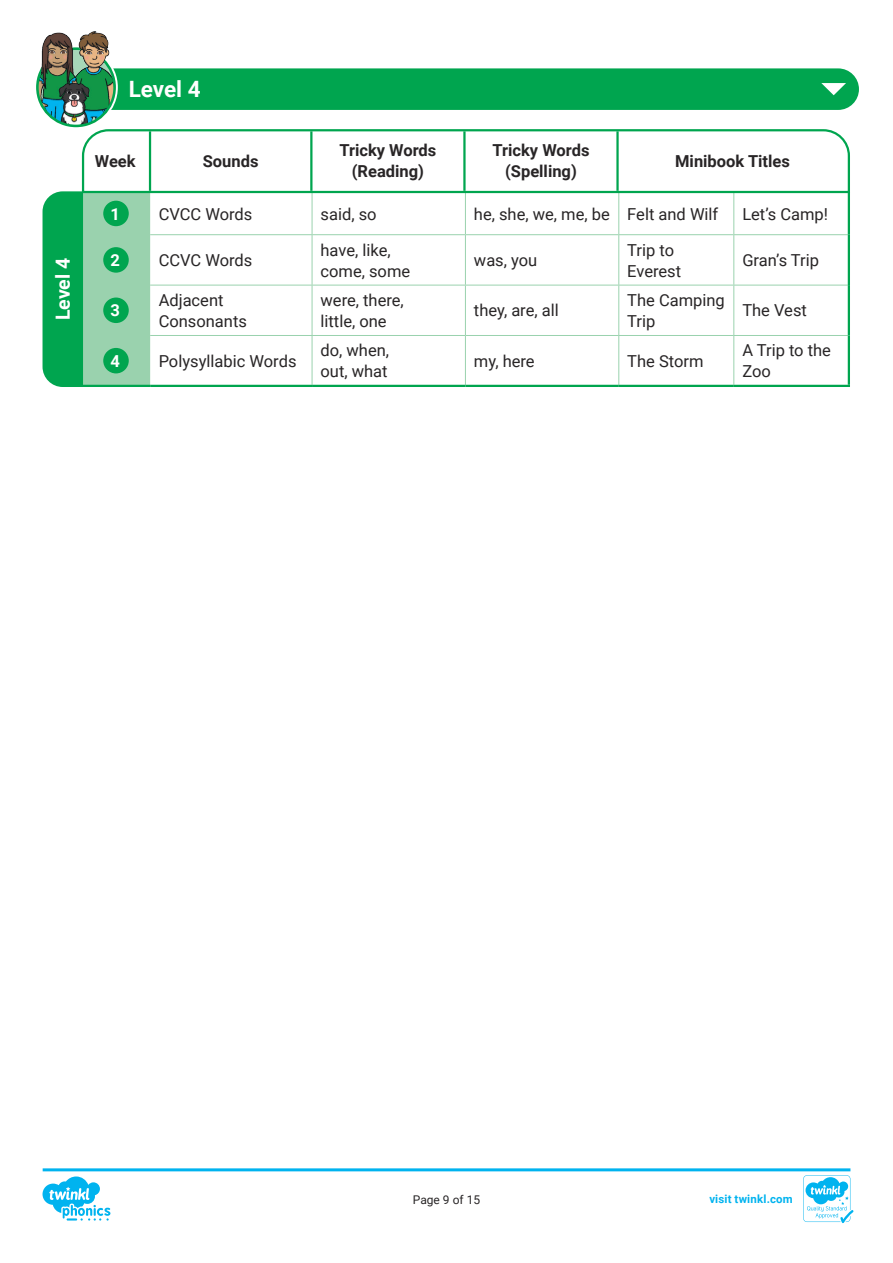
<style>
.page{position:relative;width:893px;height:1263px;background:#fff}
.page>*{position:absolute;margin:0;border:0;box-sizing:border-box;transform-origin:0 0}
.KS1_Body_Copy{font:700 22.5px "Roboto";letter-spacing:-.005em;color:#fff}
.t1{font:700 19.5px "Roboto";letter-spacing:-.005em;color:#fff}
.Adult_Body_Copy{font:16.5px/21px "Roboto";color:#282526}
.t2{font:700 16.5px/21px "Roboto";color:#282526;text-align:center}
.Adult_Body_Copy-2{font:700 16.5px "Roboto";color:#fff}
.t3{font:12px "Roboto";color:#282526}
.t4{font:700 11.4px "Roboto";letter-spacing:.02em;color:#00b3ef}
</style>
<div class="page">
<svg style="left:43px;top:1168px;width:810px;height:55px"></svg>
<hr style="left:312px;top:192px;width:1px;height:42px;background:#9ad2ae">
<hr style="left:465px;top:192px;width:1px;height:42px;background:#9ad2ae">
<hr style="left:618px;top:192px;width:1px;height:42px;background:#9ad2ae">
<hr style="left:733px;top:192px;width:1px;height:42px;background:#9ad2ae">
<hr style="left:150px;top:234px;width:162px;height:1px;background:#9ad2ae">
<hr style="left:312px;top:234px;width:153px;height:1px;background:#9ad2ae">
<hr style="left:312px;top:235px;width:1px;height:50px;background:#9ad2ae">
<hr style="left:465px;top:234px;width:154px;height:1px;background:#9ad2ae">
<hr style="left:465px;top:235px;width:1px;height:50px;background:#9ad2ae">
<hr style="left:619px;top:234px;width:115px;height:1px;background:#9ad2ae">
<hr style="left:618px;top:235px;width:1px;height:50px;background:#9ad2ae">
<hr style="left:734px;top:234px;width:114px;height:1px;background:#9ad2ae">
<hr style="left:733px;top:235px;width:1px;height:50px;background:#9ad2ae">
<hr style="left:150px;top:285px;width:162px;height:1px;background:#9ad2ae">
<hr style="left:312px;top:285px;width:153px;height:1px;background:#9ad2ae">
<hr style="left:312px;top:285px;width:1px;height:50px;background:#9ad2ae">
<hr style="left:465px;top:285px;width:154px;height:1px;background:#9ad2ae">
<hr style="left:465px;top:285px;width:1px;height:50px;background:#9ad2ae">
<hr style="left:619px;top:285px;width:115px;height:1px;background:#9ad2ae">
<hr style="left:618px;top:285px;width:1px;height:50px;background:#9ad2ae">
<hr style="left:734px;top:285px;width:114px;height:1px;background:#9ad2ae">
<hr style="left:733px;top:285px;width:1px;height:50px;background:#9ad2ae">
<hr style="left:150px;top:335px;width:162px;height:1px;background:#9ad2ae">
<hr style="left:312px;top:335px;width:153px;height:1px;background:#9ad2ae">
<hr style="left:312px;top:336px;width:1px;height:49px;background:#9ad2ae">
<hr style="left:465px;top:335px;width:154px;height:1px;background:#9ad2ae">
<hr style="left:465px;top:336px;width:1px;height:49px;background:#9ad2ae">
<hr style="left:619px;top:335px;width:115px;height:1px;background:#9ad2ae">
<hr style="left:618px;top:336px;width:1px;height:49px;background:#9ad2ae">
<hr style="left:734px;top:335px;width:114px;height:1px;background:#9ad2ae">
<hr style="left:733px;top:336px;width:1px;height:49px;background:#9ad2ae">
<hr style="left:848px;top:192px;width:2px;height:43px;background:#00a54f">
<hr style="left:848px;top:235px;width:2px;height:50px;background:#00a54f">
<hr style="left:848px;top:285px;width:2px;height:50px;background:#00a54f">
<hr style="left:848px;top:335px;width:2px;height:50px;background:#00a54f">
<hr style="left:150px;top:385px;width:162px;height:2px;background:#00a54f">
<hr style="left:312px;top:385px;width:153px;height:2px;background:#00a54f">
<hr style="left:465px;top:385px;width:154px;height:2px;background:#00a54f">
<hr style="left:619px;top:385px;width:115px;height:2px;background:#00a54f">
<hr style="left:734px;top:385px;width:116px;height:2px;background:#00a54f">
<svg style="left:42px;top:191px;width:108px;height:196px;background:#52bd82"></svg>
<svg style="left:81px;top:129px;width:769px;height:65px"></svg>
<div style="left:110px;top:68px;width:749px;height:42px;background:#00a54f"></div>
<div style="left:34px;top:45px;width:84px;height:84px;border:6px solid #fff;border-radius:50%"></div>
<img style="left:37px;top:49px;width:78px;height:77px;border-radius:38px">
<div style="left:36px;top:47px;width:80px;height:80px;border:3px solid #00a54f;border-radius:50%"></div>
<img style="left:42px;top:32px;width:68px;height:67px">
<p class="t1" style="left:49px;top:320px;width:64px;rotate:-90deg">Level 4</p>
<p class="KS1_Body_Copy" style="left:129px;top:73px;width:74px">Level 4</p>
<p class="t2" style="left:95px;top:150px;width:42px">Week</p>
<p class="t2" style="left:203px;top:150px;width:57px">Sounds</p>
<p class="t2" style="left:339px;top:139px;width:99px">Tricky Words (Reading)</p>
<p class="t2" style="left:492px;top:139px;width:99px">Tricky Words (Spelling)</p>
<p class="t2" style="left:675px;top:150px;width:116px">Minibook Titles</p>
<p class="Adult_Body_Copy-2" style="left:111px;top:202px;width:11px">1</p>
<p class="Adult_Body_Copy" style="left:159px;top:203px;width:95px">CVCC Words</p>
<p class="Adult_Body_Copy" style="left:321px;top:203px;width:58px">said, so</p>
<p class="Adult_Body_Copy" style="left:474px;top:203px;width:137px">he, she, we, me, be</p>
<p class="Adult_Body_Copy" style="left:627px;top:203px;width:93px">Felt and Wilf</p>
<p class="Adult_Body_Copy" style="left:742px;top:203px;width:87px">Let’s Camp!</p>
<p class="Adult_Body_Copy-2" style="left:111px;top:249px;width:11px">2</p>
<p class="Adult_Body_Copy" style="left:159px;top:249px;width:95px">CCVC Words</p>
<p class="Adult_Body_Copy" style="left:321px;top:239px;width:91px">have, like, come, some</p>
<p class="Adult_Body_Copy" style="left:627px;top:239px;width:55px">Trip to<br>Everest</p>
<p class="Adult_Body_Copy" style="left:742px;top:249px;width:78px">Gran’s Trip</p>
<p class="Adult_Body_Copy" style="left:474px;top:249px;width:65px">was, you</p>
<p class="Adult_Body_Copy-2" style="left:111px;top:299px;width:11px">3</p>
<p class="Adult_Body_Copy" style="left:159px;top:289px;width:90px">Adjacent<br>Consonants</p>
<p class="Adult_Body_Copy" style="left:321px;top:289px;width:85px">were, there, little, one</p>
<p class="Adult_Body_Copy" style="left:474px;top:299px;width:86px">they, are, all</p>
<p class="Adult_Body_Copy" style="left:627px;top:289px;width:99px">The Camping<br>Trip</p>
<p class="Adult_Body_Copy" style="left:742px;top:299px;width:66px">The Vest</p>
<p class="Adult_Body_Copy-2" style="left:111px;top:349px;width:11px">4</p>
<p class="Adult_Body_Copy" style="left:159px;top:350px;width:139px">Polysyllabic Words</p>
<p class="Adult_Body_Copy" style="left:321px;top:339px;width:70px">do, when, out, what</p>
<p class="Adult_Body_Copy" style="left:474px;top:350px;width:62px">my, here</p>
<p class="Adult_Body_Copy" style="left:627px;top:350px;width:78px">The Storm</p>
<p class="Adult_Body_Copy" style="left:742px;top:339px;width:90px">A Trip to the<br>Zoo</p>
<p class="t3" style="left:413px;top:1191px;width:69px">Page 9 of 15</p>
<p class="t4" style="left:709px;top:1191px;width:85px">visit twinkl.com</p>
</div>
